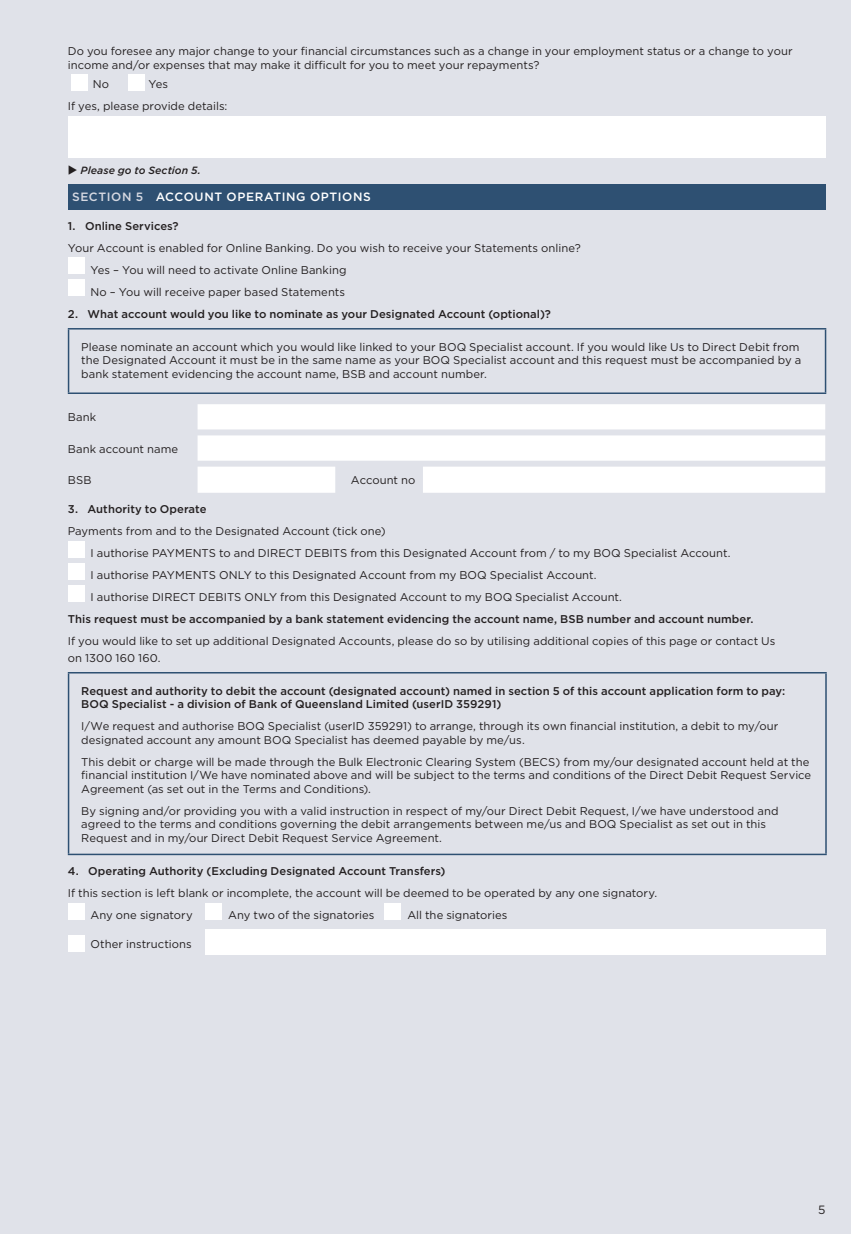
<style>
.page{position:relative;width:851px;height:1234px;background:#fff}
.page>*{position:absolute;margin:0;border:0;box-sizing:border-box;transform-origin:0 0}
.FORM_SECTION_HEADER{font:500 12px "Gotham";letter-spacing:.055em;color:#fff}
.t1{font:12px "Gotham";color:#231f20}
.FORM_BODY{font:11.25px/13.5px "Gotham";letter-spacing:.005em;color:#231f20}
.FORM_BODY-2{font:500 11.25px/13.5px "Gotham";letter-spacing:.005em;color:#231f20}
.FORM_BODY-3{font:italic 500 10.5px "Gotham";letter-spacing:.01em;color:#231f20}
.s1{color:#d6d9e2}
</style>
<div class="page">
<div style="left:0;top:0;width:850px;height:1233px;background:#e0e2e9"></div>
<div style="left:71px;top:75px;width:17px;height:16px;background:#fff"></div>
<div style="left:128px;top:75px;width:16px;height:16px;background:#fff"></div>
<div style="left:68px;top:115px;width:757px;height:42px;background:#fff"></div>
<div style="left:68px;top:184px;width:757px;height:25px;background:#2e5072"></div>
<div style="left:68px;top:257px;width:16px;height:16px;background:#fff"></div>
<div style="left:68px;top:279px;width:16px;height:16px;background:#fff"></div>
<hr style="left:68px;top:328px;width:758px;height:1px;background:#2e5072">
<hr style="left:68px;top:329px;width:1px;height:63px;background:#2e5072">
<hr style="left:824px;top:329px;width:2px;height:63px;background:#2e5072">
<hr style="left:68px;top:392px;width:758px;height:2px;background:#2e5072">
<div style="left:197px;top:404px;width:628px;height:25px;background:#fff"></div>
<div style="left:197px;top:435px;width:628px;height:25px;background:#fff"></div>
<svg style="left:197px;top:466px;width:628px;height:26px"></svg>
<div style="left:68px;top:541px;width:16px;height:16px;background:#fff"></div>
<div style="left:68px;top:563px;width:16px;height:16px;background:#fff"></div>
<div style="left:68px;top:584px;width:16px;height:17px;background:#fff"></div>
<hr style="left:68px;top:672px;width:758px;height:1px;background:#2e5072">
<hr style="left:68px;top:673px;width:1px;height:180px;background:#2e5072">
<hr style="left:825px;top:673px;width:1px;height:180px;background:#2e5072">
<hr style="left:68px;top:853px;width:758px;height:2px;background:#2e5072">
<div style="left:68px;top:902px;width:16px;height:17px;background:#fff"></div>
<div style="left:205px;top:902px;width:17px;height:17px;background:#fff"></div>
<div style="left:384px;top:903px;width:17px;height:16px;background:#fff"></div>
<div style="left:205px;top:929px;width:620px;height:25px;background:#fff"></div>
<div style="left:68px;top:935px;width:16px;height:16px;background:#fff"></div>
<p class="FORM_BODY" style="left:68px;top:44px;width:726px">Do you foresee any major change to your financial circumstances such as a change in your employment status or a change to your income and/or expenses that may make it difficult for you to meet your repayments?</p>
<p class="FORM_BODY" style="left:93px;top:77px;width:18px">No</p>
<p class="FORM_BODY" style="left:149px;top:77px;width:21px">Yes</p>
<p class="FORM_BODY" style="left:68px;top:99px;width:161px">If yes, please provide details:</p>
<p class="FORM_BODY-3" style="left:68px;top:164px;width:135px">◆ Please go to Section 5.</p>
<p class="FORM_SECTION_HEADER" style="left:72px;top:189px;width:300px"><span class="s1">SECTION 5</span> ACCOUNT OPERATING OPTIONS</p>
<h2 class="FORM_BODY-2" style="left:68px;top:219px;width:112px">1. Online Services?</h2>
<p class="FORM_BODY" style="left:68px;top:241px;width:514px">Your Account is enabled for Online Banking. Do you wish to receive your Statements online?</p>
<p class="FORM_BODY" style="left:91px;top:263px;width:257px">Yes – You will need to activate Online Banking</p>
<p class="FORM_BODY" style="left:91px;top:285px;width:256px">No – You will receive paper based Statements</p>
<h2 class="FORM_BODY-2" style="left:68px;top:307px;width:484px">2. What account would you like to nominate as your Designated Account (optional)?</h2>
<p class="FORM_BODY" style="left:81px;top:339px;width:721px">Please nominate an account which you would like linked to your BOQ Specialist account. If you would like Us to Direct Debit from the Designated Account it must be in the same name as your BOQ Specialist account and this request must be accompanied by a bank statement evidencing the account name, BSB and account number.</p>
<p class="FORM_BODY" style="left:68px;top:410px;width:30px">Bank</p>
<p class="FORM_BODY" style="left:68px;top:441px;width:112px">Bank account name</p>
<p class="FORM_BODY" style="left:68px;top:473px;width:25px">BSB</p>
<p class="FORM_BODY" style="left:351px;top:473px;width:66px">Account no</p>
<h2 class="FORM_BODY-2" style="left:68px;top:502px;width:140px">3. Authority to Operate</h2>
<p class="FORM_BODY" style="left:68px;top:524px;width:319px">Payments from and to the Designated Account (tick one)</p>
<p class="FORM_BODY" style="left:91px;top:546px;width:641px">I authorise PAYMENTS to and DIRECT DEBITS from this Designated Account from / to my BOQ Specialist Account.</p>
<p class="FORM_BODY" style="left:91px;top:568px;width:507px">I authorise PAYMENTS ONLY to this Designated Account from my BOQ Specialist Account.</p>
<p class="FORM_BODY" style="left:91px;top:590px;width:533px">I authorise DIRECT DEBITS ONLY from this Designated Account to my BOQ Specialist Account.</p>
<p class="FORM_BODY-2" style="left:68px;top:612px;width:687px">This request must be accompanied by a bank statement evidencing the account name, BSB number and account number.</p>
<p class="FORM_BODY" style="left:68px;top:632px;width:709px;line-height:16.5px">If you would like to set up additional Designated Accounts, please do so by utilising additional copies of this page or contact Us on 1300 160 160.</p>
<p class="FORM_BODY-2" style="left:81px;top:683px;width:705px">Request and authority to debit the account (designated account) named in section 5 of this account application form to pay:<br>BOQ Specialist - a division of Bank of Queensland Limited (userID 359291)</p>
<p class="FORM_BODY" style="left:81px;top:719px;width:698px">I/We request and authorise BOQ Specialist (userID 359291) to arrange, through its own financial institution, a debit to my/our designated account any amount BOQ Specialist has deemed payable by me/us.</p>
<p class="FORM_BODY" style="left:81px;top:754px;width:731px">This debit or charge will be made through the Bulk Electronic Clearing System (BECS) from my/our designated account held at the financial institution I/We have nominated above and will be subject to the terms and conditions of the Direct Debit Request Service<br>Agreement (as set out in the Terms and Conditions).</p>
<p class="FORM_BODY" style="left:81px;top:803px;width:698px">By signing and/or providing you with a valid instruction in respect of my/our Direct Debit Request, I/we have understood and agreed to the terms and conditions governing the debit arrangements between me/us and BOQ Specialist as set out in this<br>Request and in my/our Direct Debit Request Service Agreement.</p>
<h2 class="FORM_BODY-2" style="left:68px;top:864px;width:379px">4. Operating Authority (Excluding Designated Account Transfers)</h2>
<p class="FORM_BODY" style="left:68px;top:886px;width:591px">If this section is left blank or incomplete, the account will be deemed to be operated by any one signatory.</p>
<p class="FORM_BODY" style="left:91px;top:908px;width:103px">Any one signatory</p>
<p class="FORM_BODY" style="left:228px;top:908px;width:148px">Any two of the signatories</p>
<p class="FORM_BODY" style="left:407px;top:908px;width:101px">All the signatories</p>
<p class="FORM_BODY" style="left:91px;top:936px;width:102px">Other instructions</p>
<p class="t1" style="left:818px;top:1201px;width:9px">5</p>
</div>
